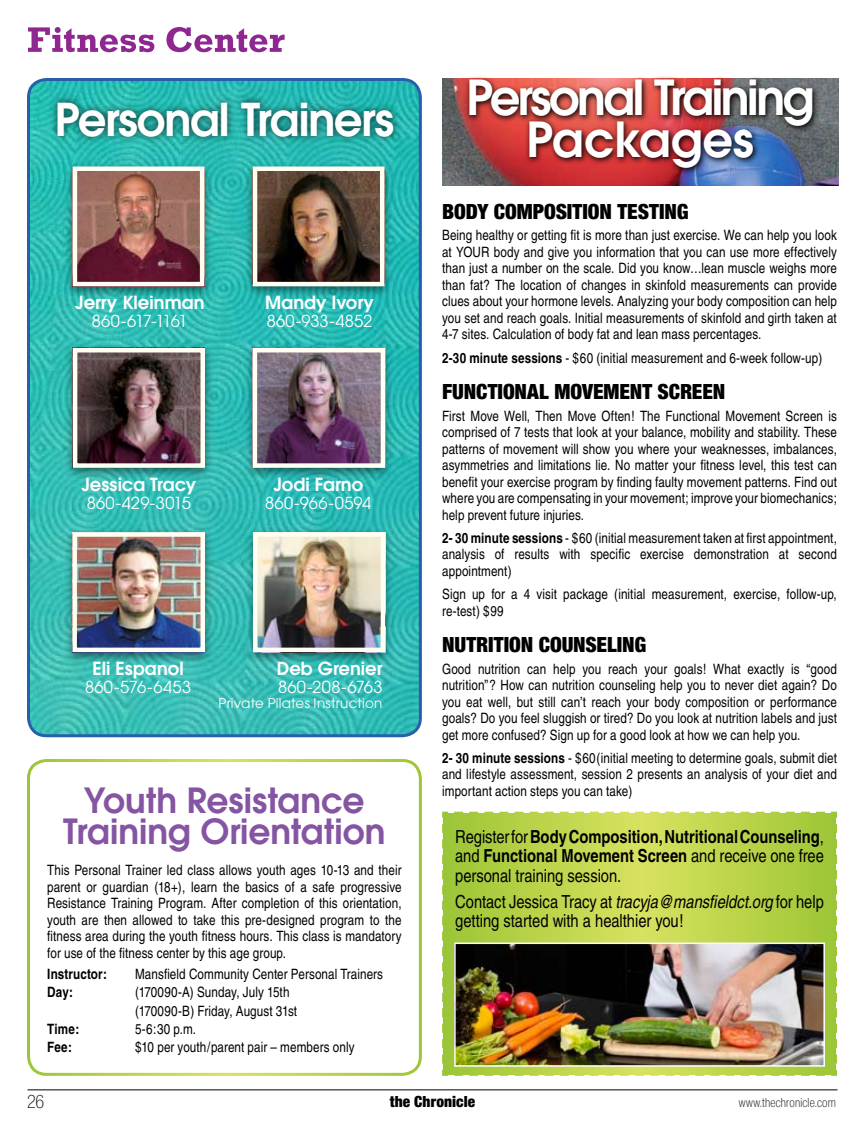
<style>
.page{position:relative;width:864px;height:1134px;background:#fff}
.page>*{position:absolute;margin:0;border:0;box-sizing:border-box;transform-origin:0 0}
.t1{font:600 48px/42px "Avant Garde";letter-spacing:-.05em;color:#fff;text-align:center}
.t2{font:600 45px "Avant Garde";letter-spacing:-.035em;color:#fff}
.t3{font:600 34.5px/31.5px "Avant Garde";letter-spacing:-.005em;color:#8554a2;text-align:center}
.t4{font:22.5px "Sans Black Condensed DTC";color:#000}
.t5{font:19.5px "Sans Thin Condensed DTC";color:#000}
.t6{font:700 condensed 18px/19.5px "Helvetica";color:#000;text-align:justify}
.t7{font:condensed 18px/19.5px "Helvetica";letter-spacing:-.005em;color:#000}
.t8{font:600 18px "Avant Garde";color:#fff}
.t9{font:16.5px "Avant Garde";letter-spacing:.015em;color:#fff}
.t10{font:16.5px "Sans Black Condensed DTC";letter-spacing:.005em;color:#000}
.t11{font:16.5px "Avant Garde";letter-spacing:-.085em;color:#fff}
.t12{font:condensed 14.25px/16.5px "Helvetica";letter-spacing:.005em;color:#000;text-align:justify}
.t13{font:700 condensed 14.25px "Helvetica";letter-spacing:.01em;color:#000}
.t14{font:13.5px "Avant Garde";letter-spacing:.02em;color:#fff}
.t15{font:13.5px "Sans Thin Condensed DTC";letter-spacing:.015em;color:#000}
.s1{font-weight:700}
.s2{font-weight:400}
.s3{font-style:italic}
</style>
<div class="page">
<hr style="left:27px;top:1089px;width:810px;height:1px;background:#000">
<svg style="left:28px;top:27px;width:257px;height:25px"></svg>
<svg style="left:442px;top:811px;width:395px;height:265px;background:#bad34d"></svg>
<img style="left:457px;top:946px;width:365px;height:118px">
<div style="left:454px;top:943px;width:371px;height:124px;border:2px solid #fff"></div>
<img style="left:442px;top:78px;width:396px;height:108px">
<img style="left:463px;top:76px;width:357px;height:100px">
<div style="left:27px;top:759px;width:395px;height:317px;border:3px solid #fff;border-radius:18px"></div>
<img style="left:28px;top:80px;width:392px;height:656px;border-radius:18px">
<div style="left:27px;top:78px;width:395px;height:659px;border:3px solid #285fac;border-radius:18px"></div>
<div style="left:48px;top:93px;width:354px;height:53px;background:#000;opacity:.75"></div>
<div style="left:244px;top:527px;width:151px;height:138px;background:#000;opacity:.5"></div>
<img style="left:258px;top:537px;width:122px;height:110px">
<div style="left:253px;top:532px;width:132px;height:120px;border:4px solid #fffef2"></div>
<div style="left:244px;top:343px;width:151px;height:138px;background:#000;opacity:.5"></div>
<img style="left:258px;top:353px;width:122px;height:110px">
<div style="left:253px;top:348px;width:132px;height:120px;border:4px solid #fffef2"></div>
<div style="left:244px;top:161px;width:150px;height:138px;background:#000;opacity:.5"></div>
<img style="left:258px;top:171px;width:121px;height:110px">
<div style="left:253px;top:166px;width:131px;height:120px;border:4px solid #fffef2"></div>
<div style="left:64px;top:161px;width:150px;height:138px;background:#000;opacity:.5"></div>
<img style="left:78px;top:171px;width:121px;height:110px">
<div style="left:73px;top:166px;width:131px;height:120px;border:4px solid #fffef2"></div>
<div style="left:64px;top:343px;width:151px;height:138px;background:#000;opacity:.5"></div>
<img style="left:78px;top:353px;width:122px;height:110px">
<div style="left:73px;top:348px;width:132px;height:120px;border:4px solid #fffef2"></div>
<div style="left:63px;top:527px;width:152px;height:138px;background:#000;opacity:.5"></div>
<img style="left:77px;top:537px;width:123px;height:110px">
<div style="left:72px;top:532px;width:133px;height:120px;border:4px solid #fffef2"></div>
<p class="t2" style="left:55px;top:90px;width:341px">Personal Trainers</p>
<p class="t8" style="left:75px;top:291px;width:131px">Jerry Kleinman</p>
<p class="t11" style="left:92px;top:312px;width:97px">860-617-1161</p>
<p class="t8" style="left:81px;top:473px;width:116px">Jessica Tracy</p>
<p class="t9" style="left:87px;top:493px;width:106px">860-429-3015</p>
<p class="t8" style="left:265px;top:291px;width:110px">Mandy Ivory</p>
<p class="t9" style="left:267px;top:312px;width:107px">860-933-4852</p>
<p class="t8" style="left:273px;top:473px;width:91px">Jodi Farno</p>
<p class="t9" style="left:265px;top:493px;width:108px">860-966-0594</p>
<p class="t8" style="left:93px;top:657px;width:93px">Eli Espanol</p>
<p class="t9" style="left:85px;top:677px;width:108px">860-576-6453</p>
<p class="t8" style="left:277px;top:657px;width:107px">Deb Grenier</p>
<p class="t9" style="left:278px;top:677px;width:106px">860-208-6763</p>
<p class="t14" style="left:219px;top:695px;width:165px">Private Pilates Instruction</p>
<p class="t3" style="left:63px;top:784px;width:324px">Youth Resistance<br>Training Orientation</p>
<p class="t12" style="left:47px;top:862px;width:356px">This Personal Trainer led class allows youth ages 10-13 and their parent or guardian (18+), learn the basics of a safe progressive Resistance Training Program. After completion of this orientation, youth are then allowed to take this pre-designed program to the fitness area during the youth fitness hours. This class is mandatory for use of the fitness center by this age group.</p>
<p class="t13" style="left:47px;top:965px;width:61px">Instructor:</p>
<p class="t12" style="left:135px;top:966px;width:250px">Mansfield Community Center Personal Trainers</p>
<p class="t13" style="left:47px;top:984px;width:27px">Day:</p>
<p class="t12" style="left:135px;top:983px;width:164px;line-height:18.3px">(170090-A) Sunday, July 15th (170090-B) Friday, August 31st</p>
<p class="t13" style="left:47px;top:1020px;width:34px">Time:</p>
<p class="t12" style="left:135px;top:1020px;width:63px">5-6:30 p.m.</p>
<p class="t13" style="left:47px;top:1038px;width:26px">Fee:</p>
<p class="t12" style="left:135px;top:1039px;width:221px">$10 per youth/parent pair – members only</p>
<p class="t1" style="left:466px;top:76px;width:349px">personal Training<br>Packages</p>
<p class="t4" style="left:442px;top:198px;width:25px">BODY</p>
<p class="t4" style="left:494px;top:198px;width:83px">COMPOSITION</p>
<p class="t4" style="left:618px;top:198px;width:43px">TESTING</p>
<p class="t12" style="left:442px;top:227px;width:396px">Being healthy or getting fit is more than just exercise. We can help you look at YOUR body and give you information that you can use more effectively than just a number on the scale. Did you know…lean muscle weighs more than fat? The location of changes in skinfold measurements can provide clues about your hormone levels. Analyzing your body composition can help you set and reach goals. Initial measurements of skinfold and girth taken at 4-7 sites. Calculation of body fat and lean mass percentages.</p>
<p class="t12" style="left:442px;top:349px;width:382px"><span class="s1">2-30 minute sessions</span> - $60 (initial measurement and 6-week follow-up)</p>
<p class="t4" style="left:442px;top:378px;width:34px">FUNCTIONAL</p>
<p class="t4" style="left:554px;top:378px;width:170px">MOVEMENT SCREEN</p>
<p class="t12" style="left:442px;top:407px;width:396px">First Move Well, Then Move Often! The Functional Movement Screen is comprised of 7 tests that look at your balance, mobility and stability. These patterns of movement will show you where your weaknesses, imbalances, asymmetries and limitations lie. No matter your fitness level, this test can benefit your exercise program by finding faulty movement patterns. Find out where you are compensating in your movement; improve your biomechanics; help prevent future injuries.</p>
<p class="t12" style="left:442px;top:530px;width:396px"><span class="s1">2- 30 minute sessions</span> - $60 (initial measurement taken at first appointment, analysis of results with specific exercise demonstration at second appointment)</p>
<p class="t12" style="left:442px;top:586px;width:396px">Sign up for a 4 visit package (initial measurement, exercise, follow-up, re-test) $99</p>
<p class="t4" style="left:442px;top:631px;width:56px">NUTRITION</p>
<p class="t4" style="left:539px;top:631px;width:79px">COUNSELING</p>
<p class="t12" style="left:442px;top:660px;width:396px">Good nutrition can help you reach your goals! What exactly is “good nutrition”? How can nutrition counseling help you to never diet again? Do you eat well, but still can’t reach your body composition or performance goals? Do you feel sluggish or tired? Do you look at nutrition labels and just get more confused? Sign up for a good look at how we can help you.</p>
<p class="t12" style="left:442px;top:749px;width:396px"><span class="s1">2- 30 minute sessions</span> - $60(initial meeting to determine goals, submit diet and lifestyle assessment, session 2 presents an analysis of your diet and important action steps you can take)</p>
<p class="t6" style="left:455px;top:826px;width:370px"><span class="s2">Register for</span> Body Composition, Nutritional Counseling<span class="s2">, and</span> Functional Movement Screen <span class="s2">and receive one free personal training session.</span></p>
<p class="t7" style="left:455px;top:892px;width:370px">Contact Jessica Tracy at <span class="s3">tracyja@mansfieldct.org</span> for help getting started with a healthier you!</p>
<p class="t5" style="left:27px;top:1091px;width:19px">26</p>
<p class="t10" style="left:390px;top:1092px;width:87px">THE CHRONICLE</p>
<p class="t15" style="left:739px;top:1095px;width:99px">www.thechronicle.com</p>
</div>
